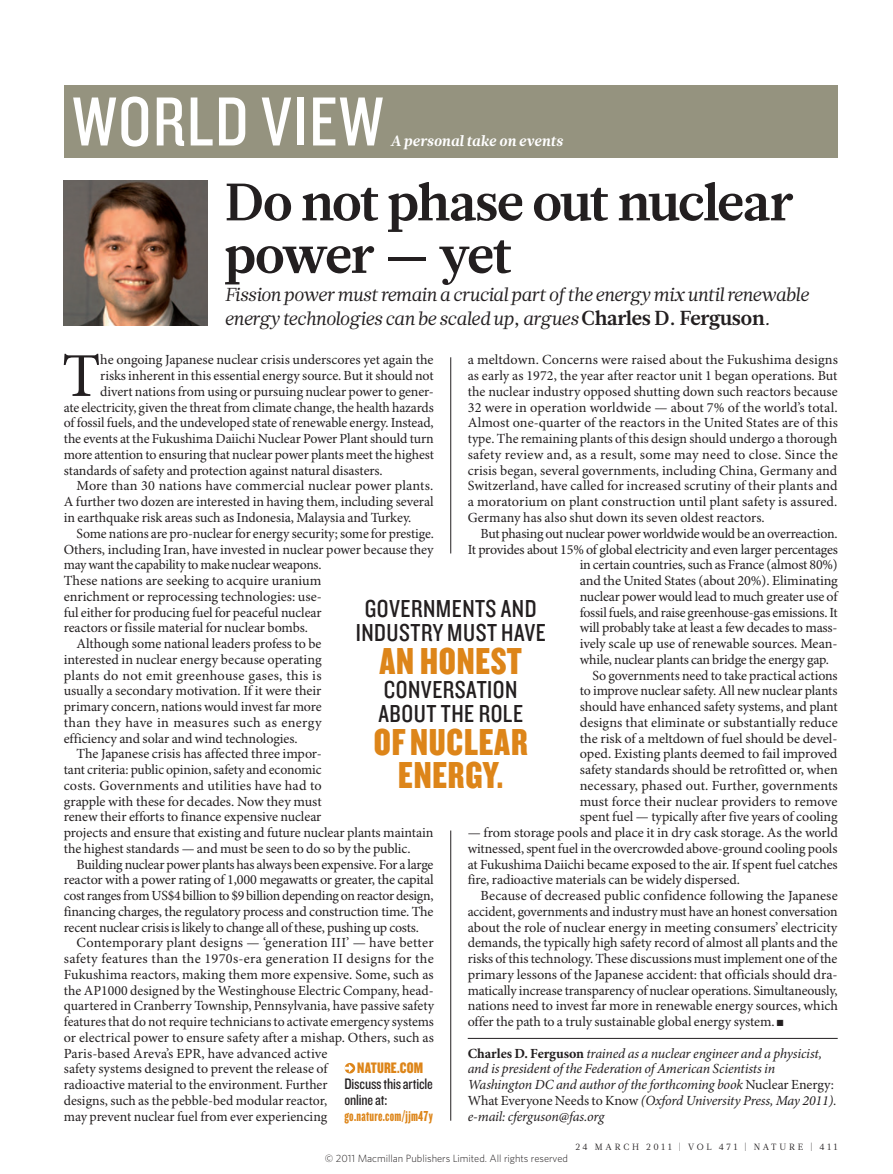
<style>
.page{position:relative;width:893px;height:1174px;background:#fff}
.page>*{position:absolute;margin:0;border:0;box-sizing:border-box;transform-origin:0 0}
.SECTION_HEADING_BOXE{font:72px "Knockout 29 Junior Ltweight";letter-spacing:.02em;color:#fff}
.BODY_DROP_CAP{font:62.4px "Minion Pro";color:#231f20}
.WORLD_VIEW_HEAD_35{font:700 52.5px/52.5px "Glosa Math";letter-spacing:-.03em;color:#231f20}
.PULL_QUOTE_ALT{font:39px/33px "Knockout 69 Full Liteweight";letter-spacing:.02em;color:#dd8519;text-align:center}
.PULL_QUOTE_ALT-2{font:25.5px/24px "Knockout 29 Junior Ltweight";letter-spacing:.02em;color:#231f20;text-align:center}
.EDITORIAL_INTRO{font:italic 18.75px/23.7px "Glosa Math";letter-spacing:-.01em;color:#231f20}
.WEB_BOX_TEXT{font:15.75px/15.8px "Knockout 29 Junior Ltweight";letter-spacing:-.01em;color:#231f20}
.WEB_BOX_NATURE{font:15.75px "Knockout 69 Full Liteweight";letter-spacing:.01em;color:#dd8519}
.t1{font:italic 700 15px "Glosa Math";letter-spacing:.005em;color:#fff}
.WEB_BOX_URL{font:15px "Knockout 68 Full Featherwt";letter-spacing:.02em;color:#dd8519}
.BODY_INDENT{font:13.95px/15.8px "Minion Pro";letter-spacing:-.005em;color:#231f20;text-align:justify}
.BODY_DROP_CAP-2{font:13.95px "Minion Pro";letter-spacing:-.01em;color:#231f20}
.AUTHOR_DETAILS{font:italic 13.95px/15.8px "Minion Pro";letter-spacing:-.015em;color:#231f20}
.EMAIL{font:italic 13.95px "Minion Pro";letter-spacing:-.01em;color:#231f20}
.t2{font:300 10.5px "Whitney";color:#231f20}
.t3{font:9px "Glosa Math";letter-spacing:.3em;color:#231f20}
.s1{font-weight:700;font-style:normal;font-size:20.25px}
.s2{font-weight:700;font-style:normal}
.s3{font-style:normal}
</style>
<div class="page">
<img style="left:64px;top:181px;width:144px;height:144px">
<hr style="left:468px;top:1038px;width:370px;height:1px;background:#231f20">
<svg style="left:345px;top:1063px;width:10px;height:10px"></svg>
<svg style="left:344px;top:1063px;width:9px;height:9px"></svg>
<div style="left:64px;top:85px;width:774px;height:72px;background:#95937f"></div>
<hr style="left:450px;top:830px;width:1px;height:290px;background:#231f20">
<hr style="left:450px;top:357px;width:1px;height:196px;background:#231f20">
<p class="SECTION_HEADING_BOXE" style="left:72px;top:75px;width:313px">WORLD VIEW</p>
<p class="t1" style="left:390px;top:130px;width:174px">A personal take on events</p>
<p class="WORLD_VIEW_HEAD_35" style="left:225px;top:177px;width:570px">Do not phase out nuclear power — yet</p>
<p class="EDITORIAL_INTRO" style="left:225px;top:283px;width:585px">Fission power must remain a crucial part of the energy mix until renewable energy technologies can be scaled up, argues <span class="s1">Charles D. Ferguson</span>.</p>
<p class="BODY_DROP_CAP" style="left:62px;top:339px;width:40px">T</p>
<p class="BODY_DROP_CAP-2" style="left:100px;top:351px;width:335px">he ongoing Japanese nuclear crisis underscores yet again the</p>
<p class="BODY_INDENT" style="left:468px;top:353px;width:372px">a meltdown. Concerns were raised about the Fukushima designs as early as 1972, the year after reactor unit 1 began operations. But the nuclear industry opposed shutting down such reactors because 32 were in operation worldwide — about 7% of the world’s total.<br>Almost one-quarter of the reactors in the United States are of this type. The remaining plants of this design should undergo a thorough safety review and, as a result, some may need to close. Since the crisis began, several governments, including China, Germany and Switzerland, have called for increased scrutiny of their plants and a moratorium on plant construction until plant safety is assured.<br>Germany has also shut down its seven oldest reactors.</p>
<p class="BODY_INDENT" style="left:480px;top:526px;width:359px">But phasing out nuclear power worldwide would be an overreaction.</p>
<p class="BODY_INDENT" style="left:468px;top:542px;width:372px">It provides about 15% of global electricity and even larger percentages</p>
<p class="BODY_INDENT" style="left:580px;top:557px;width:259px">in certain countries, such as France (almost 80%)</p>
<p class="BODY_INDENT" style="left:580px;top:573px;width:260px">and the United States (about 20%). Eliminating</p>
<p class="BODY_INDENT" style="left:580px;top:589px;width:259px">nuclear power would lead to much greater use of</p>
<p class="BODY_INDENT" style="left:580px;top:605px;width:259px">fossil fuels, and raise greenhouse-gas emissions. It</p>
<p class="BODY_INDENT" style="left:580px;top:620px;width:258px">will probably take at least a few decades to mass-</p>
<p class="BODY_INDENT" style="left:580px;top:636px;width:259px">ively scale up use of renewable sources. Mean-</p>
<p class="BODY_INDENT" style="left:580px;top:652px;width:251px">while, nuclear plants can bridge the energy gap.</p>
<p class="BODY_INDENT" style="left:580px;top:668px;width:260px;text-indent:13px">So governments need to take practical actions to improve nuclear safety. All new nuclear plants should have enhanced safety systems, and plant designs that eliminate or substantially reduce the risk of a meltdown of fuel should be devel&shy;oped. Existing plants deemed to fail improved safety standards should be retrofitted or, when necessary, phased out. Further, governments must force their nuclear providers to remove spent fuel — typically after five years of cooling</p>
<p class="BODY_INDENT" style="left:468px;top:825px;width:372px">— from storage pools and place it in dry cask storage. As the world witnessed, spent fuel in the overcrowded above-ground cooling pools at Fukushima Daiichi became exposed to the air. If spent fuel catches fire, radioactive materials can be widely dispersed.</p>
<p class="BODY_INDENT" style="left:468px;top:888px;width:372px;text-indent:13px">Because of decreased public confidence following the Japanese accident, governments and industry must have an honest conversation about the role of nuclear energy in meeting consumers’ electricity demands, the typically high safety record of almost all plants and the risks of this technology. These discussions must implement one of the primary lessons of the Japanese accident: that officials should dra&shy;matically increase transparency of nuclear operations. Simultaneously, nations need to invest far more in renewable energy sources, which offer the path to a truly sustainable global energy system. ■</p>
<p class="AUTHOR_DETAILS" style="left:468px;top:1046px;width:370px"><span class="s2">Charles D. Ferguson</span> trained as a nuclear engineer and a physicist, and is president of the Federation of American Scientists in Washington DC and author of the forthcoming book <span class="s3">Nuclear Energy:<br>What Everyone Needs to Know</span> (Oxford University Press, May 2011).</p>
<p class="EMAIL" style="left:468px;top:1107px;width:138px">e-mail: cferguson@fas.org</p>
<p class="BODY_DROP_CAP-2" style="left:100px;top:367px;width:335px">risks inherent in this essential energy source. But it should not</p>
<p class="BODY_DROP_CAP-2" style="left:100px;top:383px;width:335px">divert nations from using or pursuing nuclear power to gener-</p>
<p class="BODY_DROP_CAP-2" style="left:64px;top:399px;width:371px">ate electricity, given the threat from climate change, the health hazards</p>
<p class="BODY_DROP_CAP-2" style="left:64px;top:414px;width:371px">of fossil fuels, and the undeveloped state of renewable energy. Instead,</p>
<p class="BODY_DROP_CAP-2" style="left:64px;top:430px;width:371px">the events at the Fukushima Daiichi Nuclear Power Plant should turn</p>
<p class="BODY_DROP_CAP-2" style="left:64px;top:446px;width:372px">more attention to ensuring that nuclear power plants meet the highest</p>
<p class="BODY_DROP_CAP-2" style="left:64px;top:462px;width:320px">standards of safety and protection against natural disasters.</p>
<p class="BODY_INDENT" style="left:64px;top:479px;width:371px;text-indent:13px">More than 30 nations have commercial nuclear power plants.<br>A further two dozen are interested in having them, including several in earthquake risk areas such as Indonesia, Malaysia and Turkey.</p>
<p class="BODY_INDENT" style="left:64px;top:526px;width:372px;text-align:left;text-indent:13px">Some nations are pro-nuclear for energy security; some for prestige.<br>Others, including Iran, have invested in nuclear power because they may want the capability to make nuclear weapons.<br>These nations are seeking to acquire uranium<br>enrichment or reprocessing technologies: use-<br>ful either for producing fuel for peaceful nuclear<br>reactors or fissile material for nuclear bombs.</p>
<p class="BODY_INDENT" style="left:64px;top:636px;width:259px;text-indent:13px">Although some national leaders profess to be interested in nuclear energy because operating plants do not emit greenhouse gases, this is usually a secondary motivation. If it were their primary concern, nations would invest far more than they have in measures such as energy efficiency and solar and wind technologies.</p>
<p class="BODY_INDENT" style="left:64px;top:746px;width:371px;text-align:left;text-indent:13px">The Japanese crisis has affected three impor-<br>tant criteria: public opinion, safety and economic<br>costs. Governments and utilities have had to<br>grapple with these for decades. Now they must<br>renew their efforts to finance expensive nuclear<br>projects and ensure that existing and future nuclear plants maintain the highest standards — and must be seen to do so by the public.</p>
<p class="BODY_INDENT" style="left:64px;top:857px;width:371px;text-indent:13px">Building nuclear power plants has always been expensive. For a large reactor with a power rating of 1,000 megawatts or greater, the capital cost ranges from US$4 billion to $9 billion depending on reactor design, financing charges, the regulatory process and construction time. The recent nuclear crisis is likely to change all of these, pushing up costs.</p>
<p class="BODY_INDENT" style="left:64px;top:935px;width:372px;text-align:left;text-indent:13px">Contemporary plant designs — ‘generation III’ — have better safety features than the 1970s-era generation II designs for the Fukushima reactors, making them more expensive. Some, such as the AP1000 designed by the Westinghouse Electric Company, head&shy;quartered in Cranberry Township, Pennsylvania, have passive safety features that do not require technicians to activate emergency systems or electrical power to ensure safety after a mishap. Others, such as Paris-based Areva’s EPR, have advanced active<br>safety systems designed to prevent the release of<br>radioactive material to the environment. Further<br>designs, such as the pebble-bed modular reactor,<br>may prevent nuclear fuel from ever experiencing</p>
<p class="PULL_QUOTE_ALT-2" style="left:356px;top:595px;width:192px">GOVERNMENTS AND<br>INDUSTRY MUST HAVE</p>
<p class="PULL_QUOTE_ALT" style="left:379px;top:643px;width:144px">AN HONEST</p>
<p class="PULL_QUOTE_ALT-2" style="left:378px;top:676px;width:146px;text-align:left">CONVERSATION<br>ABOUT THE ROLE</p>
<p class="PULL_QUOTE_ALT" style="left:374px;top:724px;width:155px">OFNUCLEAR<br>ENERGY.</p>
<p class="WEB_BOX_NATURE" style="left:357px;top:1058px;width:67px">NATURE.COM</p>
<p class="WEB_BOX_TEXT" style="left:344px;top:1075px;width:90px">Discuss this article online at:</p>
<p class="WEB_BOX_URL" style="left:344px;top:1106px;width:90px">go.nature.com/jjm47y</p>
<p class="t2" style="left:325px;top:1151px;width:245px">© 2011 Macmillan Publishers Limited. All rights reserved</p>
<p class="t3" style="left:575px;top:1141px;width:264px">24 MARCH 2011 | VOL 471 | NATURE | 411</p>
</div>
